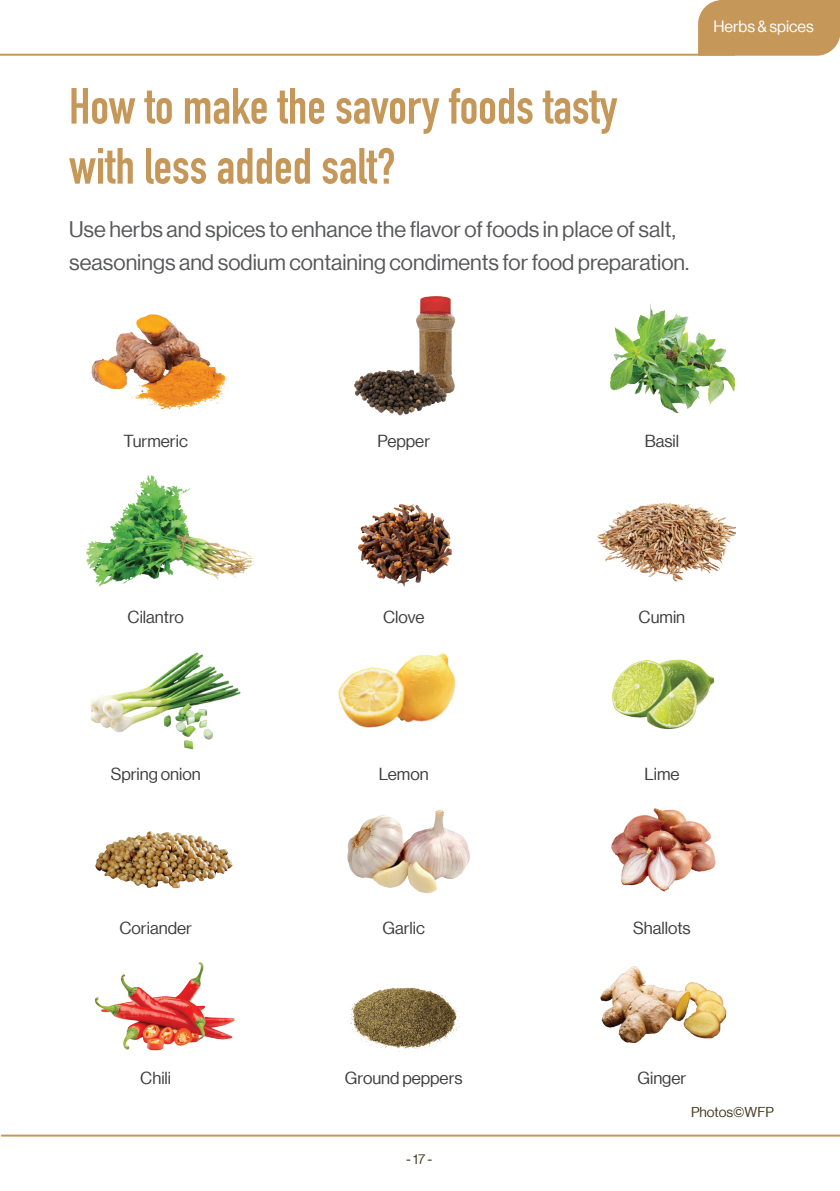
<style>
.page{position:relative;width:840px;height:1191px;background:#fff}
.page>*{position:absolute;margin:0;border:0;box-sizing:border-box;transform-origin:0 0}
.t1{font:700 50px/60px "DIN Condensed";color:#c5985a}
.t2{font:22px/32px "N Haas Grotesk DS Pro 55 Rg";color:#57585a}
.t3{font:17px "N Haas Grotesk DS Pro 55 Rg";color:#3e3e3f}
.t4{font:16px "N Haas Grotesk DS Pro 55 Rg";color:#fff}
.t5{font:14px "N Haas Grotesk DS Pro 55 Rg";color:#473b21}
</style>
<div class="page">
<img style="left:611px;top:808px;width:105px;height:84px">
<img style="left:347px;top:810px;width:123px;height:83px">
<img style="left:597px;top:502px;width:138px;height:80px">
<img style="left:86px;top:475px;width:168px;height:112px">
<img style="left:610px;top:304px;width:125px;height:110px">
<img style="left:416px;top:296px;width:40px;height:36px">
<img style="left:354px;top:332px;width:101px;height:84px">
<img style="left:358px;top:504px;width:94px;height:83px">
<img style="left:91px;top:314px;width:136px;height:99px">
<img style="left:338px;top:653px;width:118px;height:75px">
<img style="left:612px;top:659px;width:103px;height:70px">
<img style="left:95px;top:831px;width:138px;height:58px">
<img style="left:94px;top:962px;width:141px;height:88px">
<img style="left:347px;top:987px;width:113px;height:65px">
<img style="left:600px;top:966px;width:125px;height:77px">
<img style="left:90px;top:652px;width:151px;height:80px">
<img style="left:124px;top:693px;width:117px;height:57px">
<hr style="left:1px;top:1134px;width:838px;height:2px;background:#c5985a">
<div style="left:697px;top:0;width:142px;height:56px;background:#c5985a"></div>
<hr style="left:0;top:54px;width:734px;height:2px;background:#c5985a">
<h1 class="t1" style="left:69px;top:76px;width:549px">How to make the savory foods tasty with less added salt?</h1>
<p class="t2" style="left:69px;top:214px;width:621px">Use herbs and spices to enhance the flavor of foods in place of salt, seasonings and sodium containing condiments for food preparation.</p>
<p class="t4" style="left:713px;top:17px;width:102px">Herbs &amp; spices</p>
<p class="t3" style="left:124px;top:431px;width:66px">Turmeric</p>
<p class="t3" style="left:377px;top:431px;width:54px">Pepper</p>
<p class="t3" style="left:644px;top:431px;width:36px">Basil</p>
<p class="t3" style="left:127px;top:607px;width:58px">Cilantro</p>
<p class="t3" style="left:383px;top:607px;width:43px">Clove</p>
<p class="t3" style="left:638px;top:607px;width:48px">Cumin</p>
<p class="t3" style="left:111px;top:764px;width:91px">Spring onion</p>
<p class="t3" style="left:378px;top:764px;width:51px">Lemon</p>
<p class="t3" style="left:644px;top:764px;width:37px">Lime</p>
<p class="t3" style="left:119px;top:918px;width:74px">Coriander</p>
<p class="t3" style="left:382px;top:918px;width:44px">Garlic</p>
<p class="t3" style="left:632px;top:918px;width:59px">Shallots</p>
<p class="t3" style="left:140px;top:1068px;width:32px">Chili</p>
<p class="t3" style="left:345px;top:1068px;width:119px">Ground peppers</p>
<p class="t3" style="left:637px;top:1068px;width:50px">Ginger</p>
<p class="t5" style="left:406px;top:1150px;width:28px">- 17 -</p>
<p class="t5" style="left:690px;top:1104px;width:84px">Photos️©WFP</p>
</div>
